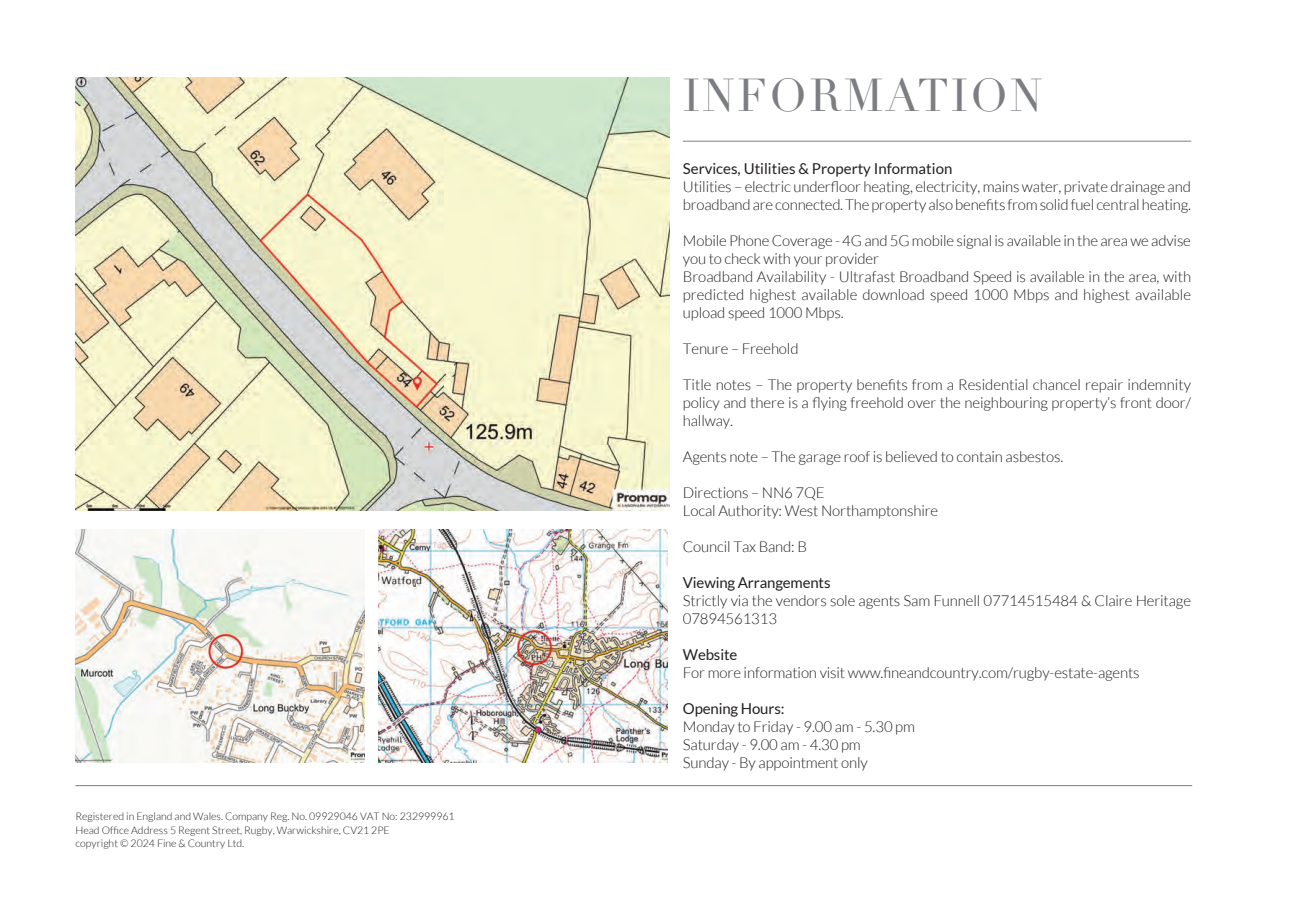
<style>
.page{position:relative;width:1289px;height:919px;background:#fff}
.page>*{position:absolute;margin:0;border:0;box-sizing:border-box;transform-origin:0 0}
.t1{font:45px "Didot";letter-spacing:.05em;color:#7c7e83}
.t2{font:300 15px/18px "Lato";letter-spacing:-.01em;color:#231f20}
.t3{font:15px "Lato";letter-spacing:-.01em;color:#231f20}
.t4{font:300 10.5px/13.5px "Lato";color:#231f20}
</style>
<div class="page">
<hr style="left:75px;top:785px;width:1117px;height:1px;background:#231f20">
<img style="left:75px;top:77px;width:594px;height:433px">
<hr style="left:683px;top:141px;width:508px;height:1px;background:#7c7e83">
<img style="left:75px;top:529px;width:289px;height:233px">
<img style="left:379px;top:529px;width:288px;height:233px">
<p class="t4" style="left:75px;top:809px;width:380px">Registered in England and Wales. Company Reg. No. 09929046 VAT No: 232999961<br>Head Office Address 5 Regent Street, Rugby, Warwickshire, CV21 2PE<br>copyright © 2024 Fine &amp; Country Ltd.</p>
<h1 class="t1" style="left:683px;top:68px;width:361px">INFORMATION</h1>
<p class="t3" style="left:683px;top:160px;width:271px">Services, Utilities &amp; Property Information</p>
<p class="t2" style="left:683px;top:177px;width:509px">Utilities – electric underfloor heating, electricity, mains water, private drainage and broadband are connected. The property also benefits from solid fuel central heating.</p>
<p class="t2" style="left:683px;top:231px;width:509px">Mobile Phone Coverage - 4G and 5G mobile signal is available in the area we advise you to check with your provider<br>Broadband Availability - Ultrafast Broadband Speed is available in the area, with predicted highest available download speed 1000 Mbps and highest available upload speed 1000 Mbps.</p>
<p class="t2" style="left:683px;top:339px;width:117px">Tenure – Freehold</p>
<p class="t2" style="left:683px;top:375px;width:509px;text-align:justify">Title notes – The property benefits from a Residential chancel repair indemnity policy and there is a flying freehold over the neighbouring property’s front door/ hallway.</p>
<p class="t2" style="left:683px;top:447px;width:382px">Agents note – The garage roof is believed to contain asbestos.</p>
<p class="t2" style="left:683px;top:483px;width:257px">Directions – NN6 7QE<br>Local Authority: West Northamptonshire</p>
<p class="t2" style="left:683px;top:537px;width:126px">Council Tax Band: B</p>
<p class="t3" style="left:683px;top:574px;width:149px">Viewing Arrangements</p>
<p class="t2" style="left:683px;top:591px;width:509px">Strictly via the vendors sole agents Sam Funnell 07714515484 &amp; Claire Heritage<br>07894561313</p>
<p class="t3" style="left:683px;top:646px;width:56px">Website</p>
<p class="t2" style="left:683px;top:663px;width:458px">For more information visit www.fineandcountry.com/rugby-estate-agents</p>
<p class="t3" style="left:683px;top:700px;width:103px">Opening Hours:</p>
<p class="t2" style="left:683px;top:717px;width:234px">Monday to Friday - 9.00 am - 5.30 pm<br>Saturday - 9.00 am - 4.30 pm<br>Sunday - By appointment only</p>
</div>
